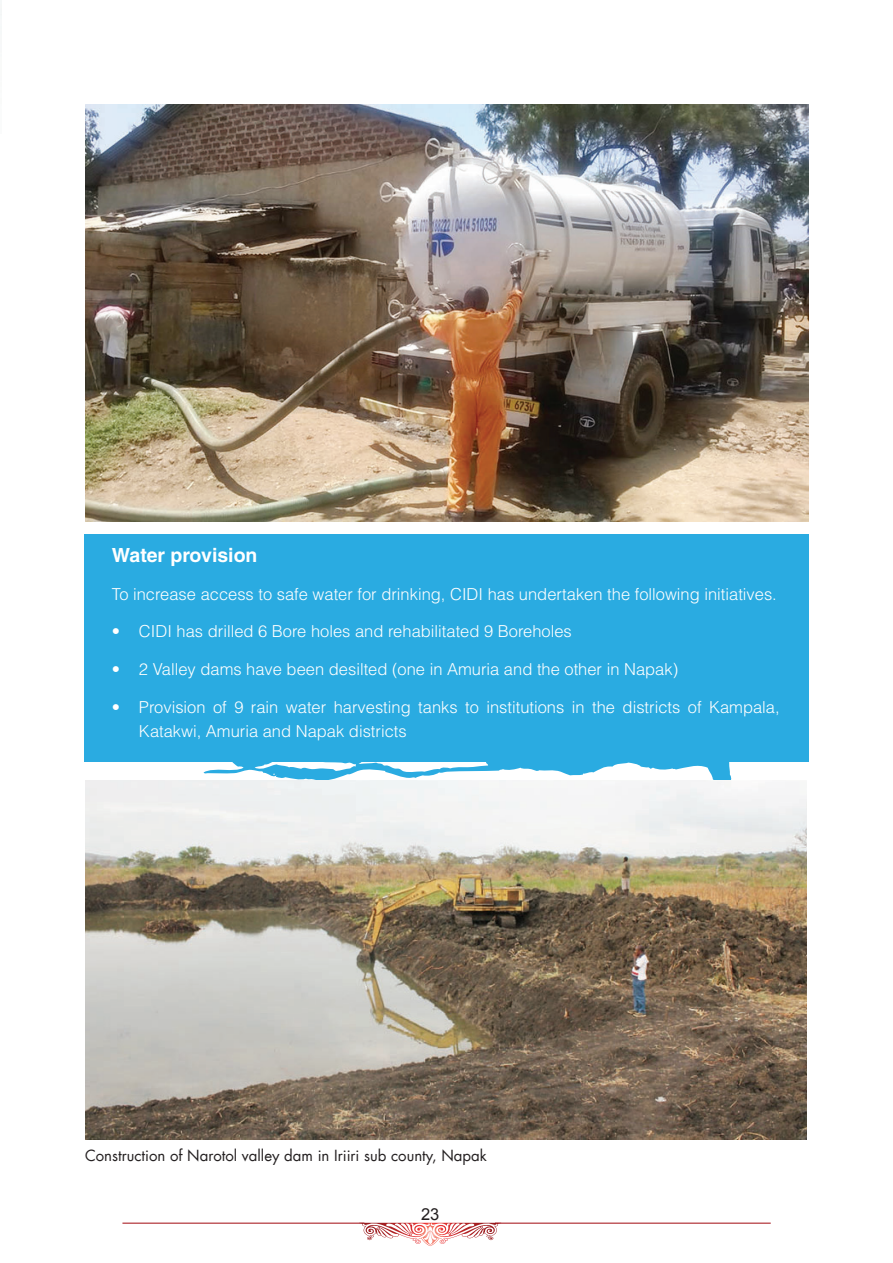
<style>
.page{position:relative;width:893px;height:1263px;background:#fff}
.page>*{position:absolute;margin:0;border:0;box-sizing:border-box;transform-origin:0 0}
.t1{font:700 19.5px "Helvetica LT Std";color:#fff}
.t2{font:300 16.5px/24px "Helvetica LT Std";color:#fff}
.t3{font:16.5px "Arial";color:#231f20}
.t4{font:15px "Futura LT";color:#231f20}
</style>
<div class="page">
<div style="left:84px;top:535px;width:724px;height:227px;background:#2aabe1"></div>
<svg style="left:203px;top:762px;width:529px;height:18px"></svg>
<img style="left:85px;top:104px;width:723px;height:418px">
<img style="left:85px;top:780px;width:721px;height:360px">
<hr style="left:122px;top:1223px;width:242px;height:1px;background:#a1080f">
<svg style="left:359px;top:1223px;width:131px;height:23px"></svg>
<hr style="left:495px;top:1223px;width:276px;height:1px;background:#a1080f">
<p class="t1" style="left:112px;top:543px;width:147px">Water provision</p>
<p class="t2" style="left:112px;top:581px;width:666px">To increase access to safe water for drinking, CIDI has undertaken the following initiatives.</p>
<p class="t2" style="left:112px;top:619px;width:461px">• CIDI has drilled 6 Bore holes and rehabilitated 9 Boreholes</p>
<p class="t2" style="left:112px;top:657px;width:568px">• 2 Valley dams have been desilted (one in Amuria and the other in Napak)</p>
<p class="t2" style="left:139px;top:695px;width:642px;text-indent:-27px">• Provision of 9 rain water harvesting tanks to institutions in the districts of Kampala,<br>Katakwi, Amuria and Napak districts</p>
<p class="t4" style="left:85px;top:1145px;width:403px">Construction of Narotol valley dam in Iriiri sub county, Napak</p>
<p class="t3" style="left:421px;top:1204px;width:20px">23</p>
</div>
